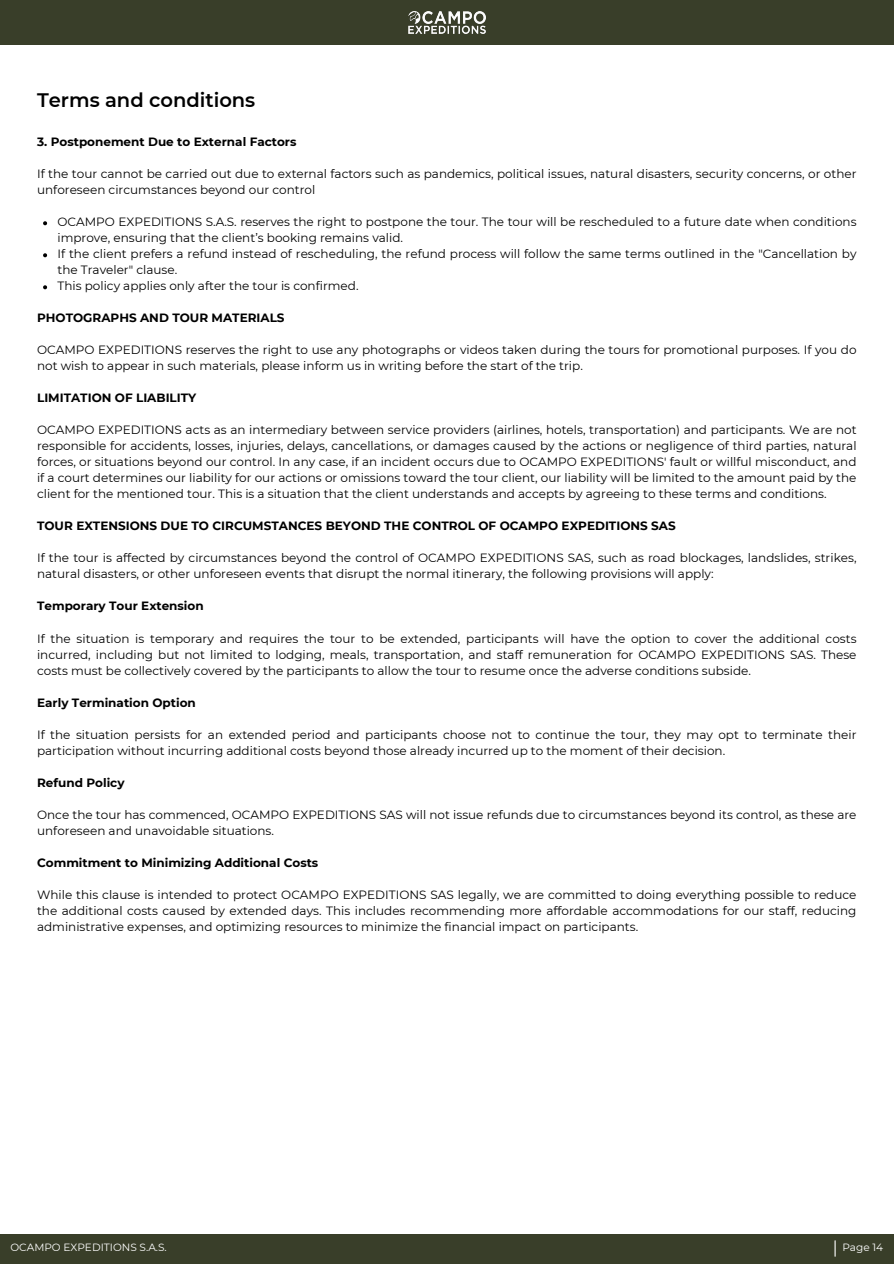
<style>
.page{position:relative;width:894px;height:1264px;background:#fff}
.page>*{position:absolute;margin:0;border:0;box-sizing:border-box;transform-origin:0 0}
.t1{font:600 19.5px "Montserrat";color:#000}
.t2{font:12px/16px "Montserrat";color:#000}
.t3{font:700 12px "Montserrat";color:#000}
.t4{font:10.5px "Montserrat";color:#fff}
</style>
<div class="page">
<div style="left:0;top:0;width:893px;height:45px;background:#393e29"></div>
<img style="left:408px;top:12px;width:77px;height:21px">
<div style="left:0;top:1233px;width:893px;height:30px;background:#393e29"></div>
<svg style="left:834px;top:1240px;width:1px;height:16px"></svg>
<svg style="left:43px;top:221px;width:4px;height:4px"></svg>
<svg style="left:43px;top:253px;width:4px;height:4px"></svg>
<svg style="left:43px;top:285px;width:4px;height:4px"></svg>
<h1 class="t1" style="left:37px;top:88px;width:220px">Terms and conditions</h1>
<p class="t3" style="left:37px;top:135px;width:261px">3. Postponement Due to External Factors</p>
<p class="t2" style="left:37px;top:166px;width:820px">If the tour cannot be carried out due to external factors such as pandemics, political issues, natural disasters, security concerns, or other unforeseen circumstances beyond our control</p>
<p class="t2" style="left:57px;top:214px;width:800px">OCAMPO EXPEDITIONS S.A.S. reserves the right to postpone the tour. The tour will be rescheduled to a future date when conditions improve, ensuring that the client’s booking remains valid.<br>If the client prefers a refund instead of rescheduling, the refund process will follow the same terms outlined in the "Cancellation by the Traveler" clause.<br>This policy applies only after the tour is confirmed.</p>
<p class="t3" style="left:37px;top:311px;width:249px">PHOTOGRAPHS AND TOUR MATERIALS</p>
<p class="t2" style="left:37px;top:342px;width:820px">OCAMPO EXPEDITIONS reserves the right to use any photographs or videos taken during the tours for promotional purposes. If you do not wish to appear in such materials, please inform us in writing before the start of the trip.</p>
<p class="t3" style="left:37px;top:391px;width:161px">LIMITATION OF LIABILITY</p>
<p class="t2" style="left:37px;top:422px;width:820px;text-align:justify">OCAMPO EXPEDITIONS acts as an intermediary between service providers (airlines, hotels, transportation) and participants. We are not responsible for accidents, losses, injuries, delays, cancellations, or damages caused by the actions or negligence of third parties, natural forces, or situations beyond our control. In any case, if an incident occurs due to OCAMPO EXPEDITIONS' fault or willful misconduct, and if a court determines our liability for our actions or omissions toward the tour client, our liability will be limited to the amount paid by the client for the mentioned tour. This is a situation that the client understands and accepts by agreeing to these terms and conditions.</p>
<p class="t3" style="left:37px;top:519px;width:640px">TOUR EXTENSIONS DUE TO CIRCUMSTANCES BEYOND THE CONTROL OF OCAMPO EXPEDITIONS SAS</p>
<p class="t2" style="left:37px;top:550px;width:820px">If the tour is affected by circumstances beyond the control of OCAMPO EXPEDITIONS SAS, such as road blockages, landslides, strikes, natural disasters, or other unforeseen events that disrupt the normal itinerary, the following provisions will apply:</p>
<p class="t3" style="left:37px;top:599px;width:168px">Temporary Tour Extension</p>
<p class="t2" style="left:37px;top:630px;width:820px;text-align:justify">If the situation is temporary and requires the tour to be extended, participants will have the option to cover the additional costs incurred, including but not limited to lodging, meals, transportation, and staff remuneration for OCAMPO EXPEDITIONS SAS. These costs must be collectively covered by the participants to allow the tour to resume once the adverse conditions subside.</p>
<p class="t3" style="left:37px;top:695px;width:160px">Early Termination Option</p>
<p class="t2" style="left:37px;top:726px;width:820px">If the situation persists for an extended period and participants choose not to continue the tour, they may opt to terminate their participation without incurring additional costs beyond those already incurred up to the moment of their decision.</p>
<p class="t3" style="left:37px;top:775px;width:89px">Refund Policy</p>
<p class="t2" style="left:37px;top:806px;width:820px">Once the tour has commenced, OCAMPO EXPEDITIONS SAS will not issue refunds due to circumstances beyond its control, as these are unforeseen and unavoidable situations.</p>
<p class="t3" style="left:37px;top:855px;width:283px">Commitment to Minimizing Additional Costs</p>
<p class="t2" style="left:37px;top:886px;width:820px;text-align:justify">While this clause is intended to protect OCAMPO EXPEDITIONS SAS legally, we are committed to doing everything possible to reduce the additional costs caused by extended days. This includes recommending more affordable accommodations for our staff, reducing administrative expenses, and optimizing resources to minimize the financial impact on participants.</p>
<p class="t4" style="left:10px;top:1240px;width:158px">OCAMPO EXPEDITIONS S.A.S.</p>
<p class="t4" style="left:842px;top:1240px;width:42px">Page 14</p>
</div>
